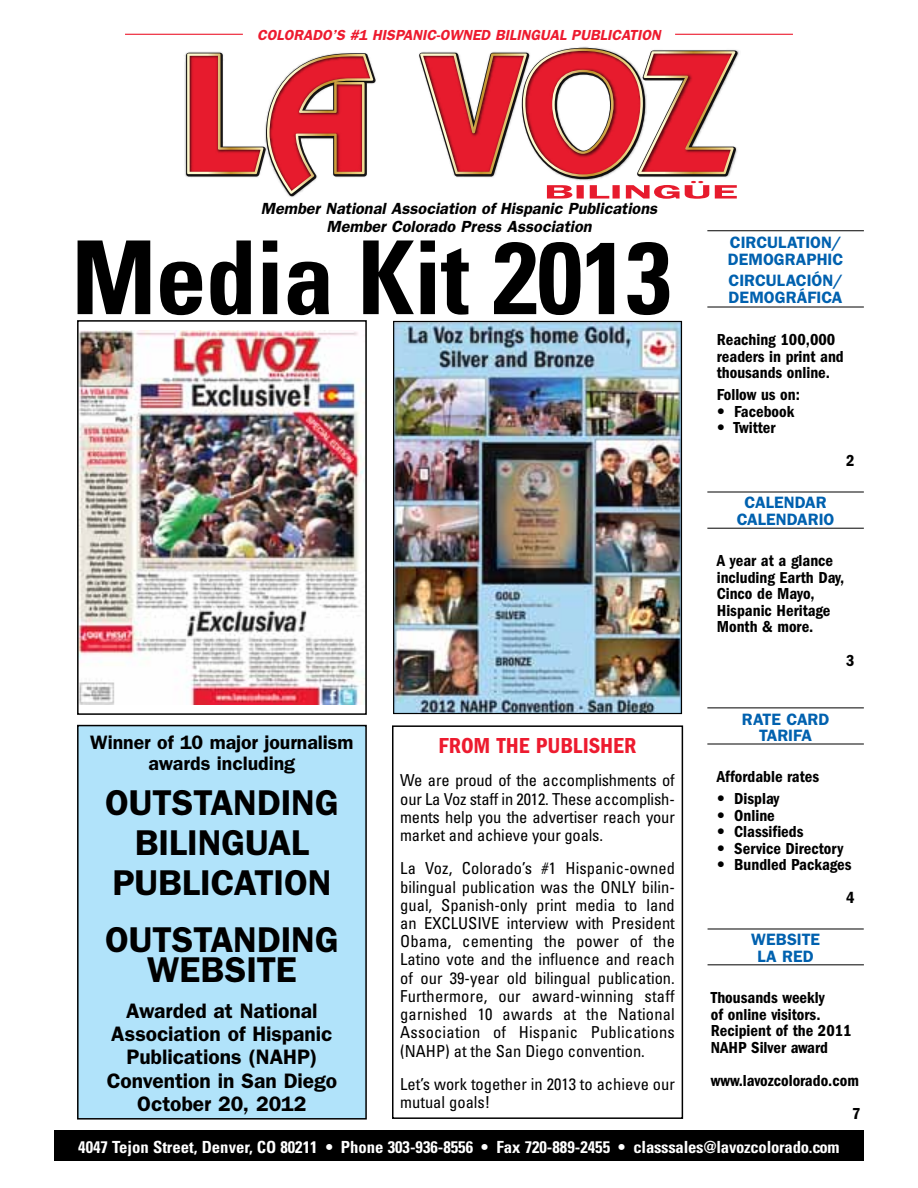
<style>
.page{position:relative;width:918px;height:1188px;background:#fff}
.page>*{position:absolute;margin:0;border:0;box-sizing:border-box;transform-origin:0 0}
.t1{font:700 condensed 102px "Univers";letter-spacing:-.01em;color:#000}
.t2{font:600 36px/39.8px "Franklin Gothic";letter-spacing:-.005em;color:#000;text-align:center}
.t3{font:600 condensed 22.5px "Franklin Gothic";color:#ed1b2f}
.t4{font:600 21px/23.2px "Franklin Gothic";color:#000;text-align:center}
.t5{font:600 19.5px/21.6px "Franklin Gothic";letter-spacing:-.005em;color:#000;text-align:center}
.t6{font:700 condensed 16.65px "Univers";color:#fff}
.t7{font:condensed 16.5px/18.3px "Univers";color:#000;text-align:justify}
.t8{font:600 condensed 16.5px/16.5px "Franklin Gothic";color:#000}
.t9{font:600 16.5px/16.5px "Franklin Gothic";color:#0061af}
.t10{font:italic 600 16.2px/18.6px "Franklin Gothic";color:#000;text-align:center}
.t11{font:italic 600 14.7px "Franklin Gothic";color:#ed1b2f}
.s1{font-family:"Cheltenham";font-weight:400}
</style>
<div class="page">
<div style="left:392px;top:725px;width:291px;height:394px;border:2px solid #000"></div>
<img style="left:80px;top:330px;width:284px;height:374px">
<div style="left:77px;top:320px;width:290px;height:395px;border:2px solid #000"></div>
<div style="left:78px;top:726px;width:288px;height:393px;background:#b1e3fa"></div>
<div style="left:77px;top:725px;width:290px;height:395px;border:2px solid #000"></div>
<img style="left:395px;top:323px;width:285px;height:389px">
<div style="left:393px;top:321px;width:289px;height:393px;border:1px solid #000"></div>
<hr style="left:675px;top:34px;width:118px;height:1px;background:#ed1b2f">
<hr style="left:125px;top:34px;width:118px;height:1px;background:#ed1b2f">
<img style="left:184px;top:46px;width:555px;height:151px">
<svg style="left:187px;top:53px;width:186px;height:141px"></svg>
<svg style="left:420px;top:49px;width:317px;height:150px"></svg>
<hr style="left:707px;top:708px;width:157px;height:1px;background:#000">
<hr style="left:707px;top:744px;width:157px;height:1px;background:#000">
<hr style="left:708px;top:929px;width:156px;height:1px;background:#000">
<hr style="left:708px;top:965px;width:156px;height:1px;background:#000">
<hr style="left:707px;top:492px;width:157px;height:1px;background:#000">
<hr style="left:707px;top:528px;width:157px;height:1px;background:#000">
<hr style="left:707px;top:230px;width:157px;height:1px;background:#000">
<hr style="left:707px;top:307px;width:157px;height:1px;background:#000">
<div style="left:54px;top:1130px;width:810px;height:31px;background:#000"></div>
<p class="t11" style="left:257px;top:26px;width:405px">COLORADO’S #1 HISPANIC-OWNED BILINGUAL PUBLICATION</p>
<p class="t10" style="left:261px;top:198px;width:398px">Member National Association of Hispanic Publications<br>Member Colorado Press Association</p>
<h1 class="t1" style="left:71px;top:215px;width:602px">Media Kit 2013</h1>
<p class="t5" style="left:90px;top:731px;width:265px">Winner of 10 major journalism awards including</p>
<h2 class="t2" style="left:105px;top:782px;width:235px">OUTSTANDING<br>BILINGUAL<br>PUBLICATION</h2>
<h2 class="t2" style="left:105px;top:924px;width:235px;line-height:30px">OUTSTANDING<br>WEBSITE</h2>
<p class="t4" style="left:107px;top:999px;width:232px">Awarded at National<br>Association of Hispanic<br>Publications (NAHP)<br>Convention in San Diego<br>October 20, 2012</p>
<h3 class="t3" style="left:439px;top:733px;width:199px">from the Publisher</h3>
<p class="t7" style="left:400px;top:771px;width:276px">We are proud of the accomplishments of our La Voz staff in 2012. These accomplish&shy;ments help you the advertiser reach your market and achieve your goals.</p>
<p class="t7" style="left:400px;top:859px;width:276px">La Voz, Colorado’s #1 Hispanic-owned bilingual publication was the ONLY bilin&shy;gual, Spanish-only print media to land an EXCLUSIVE interview with President Obama, cementing the power of the Latino vote and the influence and reach of our 39-year old bilingual publication.<br>Furthermore, our award-winning staff garnished 10 awards at the National Association of Hispanic Publications (NAHP) at the San Diego convention.</p>
<p class="t7" style="left:400px;top:1075px;width:276px">Let’s work together in 2013 to achieve our mutual goals!</p>
<p class="t9" style="left:730px;top:234px;width:37px">Circulation</p>
<p class="t9" style="left:831px;top:234px;width:11px">/</p>
<p class="t9" style="left:728px;top:248px;width:79px;line-height:21.8px">Demographic<br>Circulaci</p>
<p class="t9" style="left:729px;top:272px;width:116px;text-indent:83px">Ón/ demog ráfica</p>
<p class="t8" style="left:717px;top:332px;width:128px">Reaching 100,000 readers in print and thousands online.</p>
<p class="t8" style="left:717px;top:386px;width:85px">Follow us on:</p>
<p class="t8" style="left:717px;top:403px;width:79px"><span class="s1">•</span> Facebook</p>
<p class="t8" style="left:717px;top:419px;width:60px"><span class="s1">•</span> Twitter</p>
<p class="t8" style="left:846px;top:453px;width:10px">2</p>
<p class="t9" style="left:745px;top:494px;width:22px">Calenda</p>
<p class="t9" style="left:816px;top:494px;width:12px">r</p>
<p class="t9" style="left:737px;top:511px;width:22px">Calenda</p>
<p class="t9" style="left:808px;top:511px;width:19px">rio</p>
<p class="t8" style="left:717px;top:553px;width:129px">A year at a glance including Earth Day,<br>Cinco de Mayo,<br>Hispanic Heritage<br>Month &amp; more.</p>
<p class="t8" style="left:846px;top:652px;width:10px">3</p>
<p class="t9" style="left:759px;top:710px;width:70px;text-indent:27px">card tarifa</p>
<p class="t9" style="left:742px;top:710px;width:22px">rate</p>
<p class="t8" style="left:717px;top:769px;width:104px">Affordable rates</p>
<p class="t8" style="left:717px;top:790px;width:64px"><span class="s1">•</span> Display</p>
<p class="t8" style="left:717px;top:807px;width:60px"><span class="s1">•</span> Online</p>
<p class="t8" style="left:717px;top:823px;width:88px"><span class="s1">•</span> Classifieds</p>
<p class="t8" style="left:717px;top:840px;width:128px"><span class="s1">•</span> Service Directory</p>
<p class="t8" style="left:717px;top:848px;width:139px;line-height:33px;text-align:right"><span class="s1">•</span> Bundled Packages<br>4</p>
<p class="t9" style="left:757px;top:931px;width:47px;text-indent:-6px">website<br>la red</p>
<p class="t8" style="left:711px;top:989px;width:142px">Thousands weekly<br>of online visitors.<br>Recipient of the 2011<br>NAHP Silver award</p>
<p class="t8" style="left:711px;top:1064px;width:151px;line-height:33px;text-align:right">www.lavozcolorado.com<br>7</p>
<p class="t6" style="left:78px;top:1137px;width:763px">4047 Tejon Street, Denver, CO 80211 • Phone 303-936-8556 • Fax 720-889-2455 • classsales@lavozcolorado.com</p>
</div>
